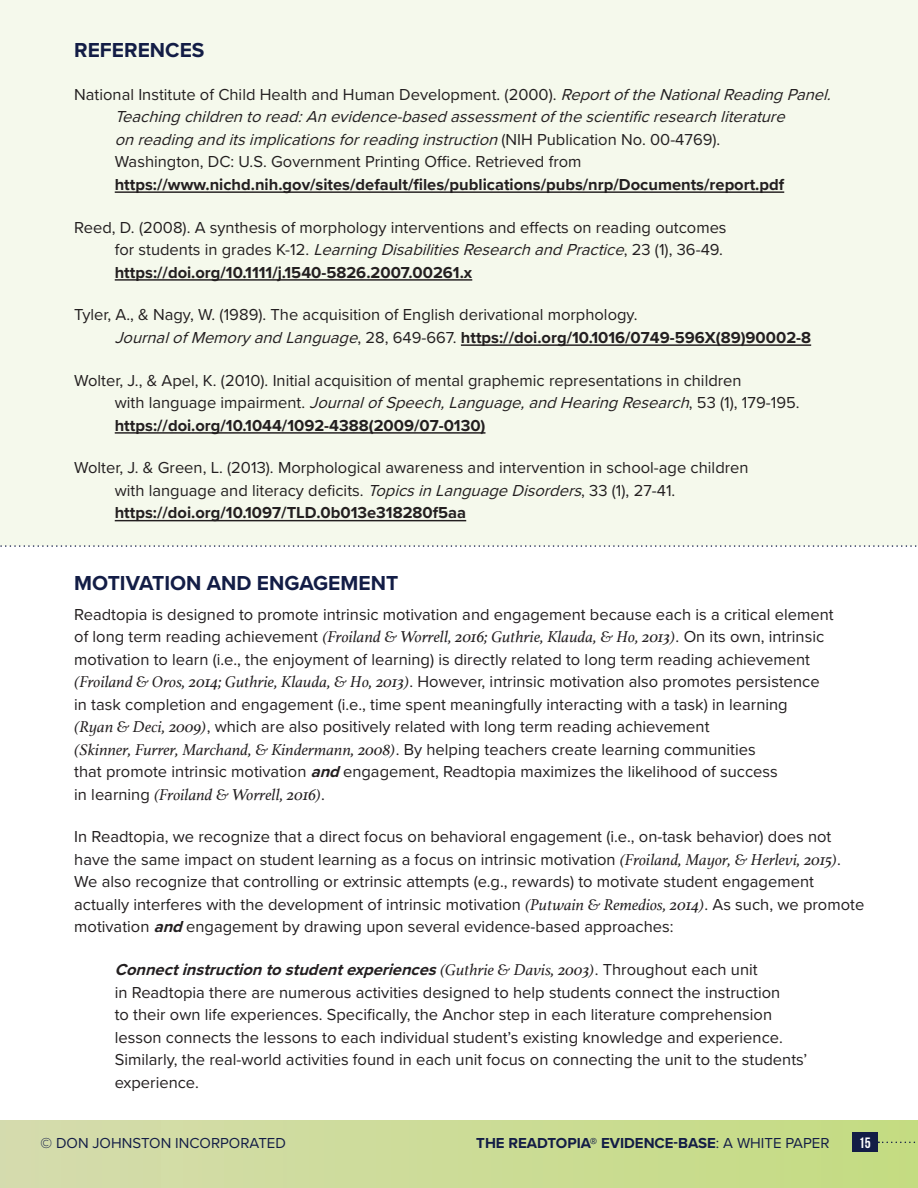
<style>
.page{position:relative;width:918px;height:1188px;background:#fff}
.page>*{position:absolute;margin:0;border:0;box-sizing:border-box;transform-origin:0 0}
.Section_Header__1st{font:700 21px "Proxima Nova";color:#131d46}
.Body_Text__1st_Sub-S{font:16.5px/22.5px "Proxima Nova";color:#231f20}
.Body_Text__REFERENCE{font:16.5px/22.5px "Proxima Nova";color:#231f20}
.Body_Text__2nd_Sub-S{font:16.5px/22.5px "Proxima Nova";color:#231f20}
.Body_Text__REFERENCE-2{font:italic 16.5px/22.5px "Proxima Nova";color:#231f20}
.t1{font:700 15px "Proxima Nova";color:#131d46}
.t2{font:15px "Proxima Nova";color:#131d46}
.t3{font:15px "Bebas Neue";color:#fff}
.s1{font-style:normal}
.s2{font-weight:700;font-style:normal}
.s3{font-style:italic}
.s4{font-weight:700}
.s5{font-family:"Athelas";font-style:italic}
.s6{font-weight:700;font-style:italic}
.s7{font-weight:400}
</style>
<div class="page">
<div style="left:0;top:1121px;width:918px;height:67px;background:linear-gradient(to right,#d5dcae,#c4dc81)"></div>
<div style="left:0;top:0;width:918px;height:545px;background:#f5f9ec"></div>
<svg style="left:878px;top:1142px;width:40px;height:1px"></svg>
<svg style="left:0;top:545px;width:918px;height:2px"></svg>
<div style="left:852px;top:1133px;width:26px;height:19px;background:#131d46"></div>
<hr style="left:115px;top:191px;width:669px;height:2px;background:#231f20">
<hr style="left:115px;top:279px;width:357px;height:2px;background:#231f20">
<hr style="left:461px;top:344px;width:350px;height:2px;background:#231f20">
<hr style="left:115px;top:432px;width:370px;height:2px;background:#231f20">
<hr style="left:115px;top:520px;width:351px;height:1px;background:#231f20">
<p class="Section_Header__1st" style="left:74px;top:34px;width:132px">REFERENCES</p>
<p class="Body_Text__REFERENCE-2" style="left:115px;top:82px;width:724px;text-indent:-40px"><span class="s1">National Institute of Child Health and Human Development. (2000).</span> ReportoftheNationalReadingPanel.<br>Teachingchildrentoread:Anevidence-basedassessmentofthescientificresearchliterature onreadinganditsimplicationsforreadinginstruction<span class="s1">( N I H P u b l i c a t i o n N o . 0 0 - 4 7 6 9 ) .<br>Washington, DC: U.S. Government Printing Office. Retrieved from </span><span class="s2">https://www.nichd.nih.gov/sites/default/files/publications/pubs/nrp/Documents/report.pdf</span></p>
<p class="Body_Text__REFERENCE" style="left:115px;top:215px;width:613px;text-indent:-40px">Reed, D. (2008). A synthesis of morphology interventions and effects on reading outcomes fo r s t u d e n t s i n g r a d e s K- 1 2 . <span class="s3">LearningDisabilitiesResearchandPractice</span>, 2 3 ( 1 ) , 3 6 - 4 9 . <span class="s4">https://doi.org/10.1111/j.1540-5826.2007.00261.x</span></p>
<p class="Body_Text__REFERENCE" style="left:115px;top:303px;width:698px;text-indent:-40px">Tyler, A., &amp; Nagy, W. (1989). The acquisition of English derivational morphology.<br><span class="s3">JournalofMemoryandLanguage</span>, 28, 649-667. <span class="s4">https://doi.org/10.1016/0749-596X(89)90002-8</span></p>
<p class="Body_Text__REFERENCE" style="left:115px;top:368px;width:686px;text-indent:-40px">Wolter, J., &amp; Apel, K. (2010). Initial acquisition of mental graphemic representations in children<br>w i t h l a n g u a g e i m p a i r m e n t . <span class="s3">JournalofSpeech,Language,andHearingResearch</span>, 5 3 (1 ) , 1 7 9 - 1 9 5 . <span class="s4">https://doi.org/10.1044/1092-4388(2009/07-0130)</span></p>
<p class="Body_Text__REFERENCE" style="left:115px;top:456px;width:635px;text-indent:-40px">Wolter, J. &amp; Green, L. (2013). Morphological awareness and intervention in school-age children with language and literacy deficits. <span class="s3">TopicsinLanguageDisorders</span>, 33 (1), 27-41. <span class="s4">https://doi.org/10.1097/TLD.0b013e318280f5aa</span></p>
<p class="Section_Header__1st" style="left:74px;top:568px;width:326px">MOTIVATION AND ENGAGEMENT</p>
<p class="Body_Text__1st_Sub-S" style="left:74px;top:602px;width:761px">Readtopia is designed to promote intrinsic motivation and engagement because each is a critical element of long term reading achievement <span class="s5">(Froiland &amp; Worrell, 2016; Guthrie, Klauda, &amp; Ho, 2013)</span>. On its own, intrinsic motivation to learn (i.e., the enjoyment of learning) is directly related to long term reading achievement <span class="s5">(Froiland &amp; Oros, 2014; Guthrie, Klauda, &amp; Ho, 2013)</span>. However, intrinsic motivation also promotes persistence in task completion and engagement (i.e., time spent meaningfully interacting with a task) in learning<br><span class="s5">(Ryan &amp; Deci, 2009)</span>, which are also positively related with long term reading achievement<br><span class="s5">(Skinner, Furrer, Marchand, &amp; Kindermann, 2008)</span>. By helping teachers create learning communities<br>that promote intrinsic motivation <span class="s6">and</span>engagement, Readtopia maximizes the likelihood of success<br>in learning <span class="s5">(Froiland &amp; Worrell, 2016)</span>.</p>
<p class="Body_Text__1st_Sub-S" style="left:74px;top:825px;width:792px">In Readtopia, we recognize that a direct focus on behavioral engagement (i.e., on-task behavior) does not have the same impact on student learning as a focus on intrinsic motivation <span class="s5">(Froiland, Mayor, &amp; Herlevi, 2015)</span>.<br>We also recognize that controlling or extrinsic attempts (e.g., rewards) to motivate student engagement actually interferes with the development of intrinsic motivation <span class="s5">(Putwain &amp; Remedios, 2014)</span>. As such, we promote motivation <span class="s6">and</span>engagement by drawing upon several evidence-based approaches:</p>
<p class="Body_Text__2nd_Sub-S" style="left:115px;top:958px;width:694px"><span class="s6">Connectinstructiontostudentexperiences</span> <span class="s5">(G u t h ri e &amp; D a v is, 2 0 03)</span> . T h r o u g h o u t e a c h u n i t<br>in Readtopia there are numerous activities designed to help students connect the instruction<br>to their own life experiences. Specifically, the Anchor step in each literature comprehension lesson connects the lessons to each individual student’s existing knowledge and experience.<br>Similarly, the real-world activities found in each unit focus on connecting the unit to the students’ experience.</p>
<p class="t2" style="left:41px;top:1131px;width:247px">© DON JOHNSTON INCORPORATED</p>
<p class="t1" style="left:476px;top:1131px;width:355px">THE READTOPIA® EVIDENCE-BASE<span class="s7">: A WHITE PAPER</span></p>
<p class="t3" style="left:859px;top:1134px;width:13px">15</p>
</div>
